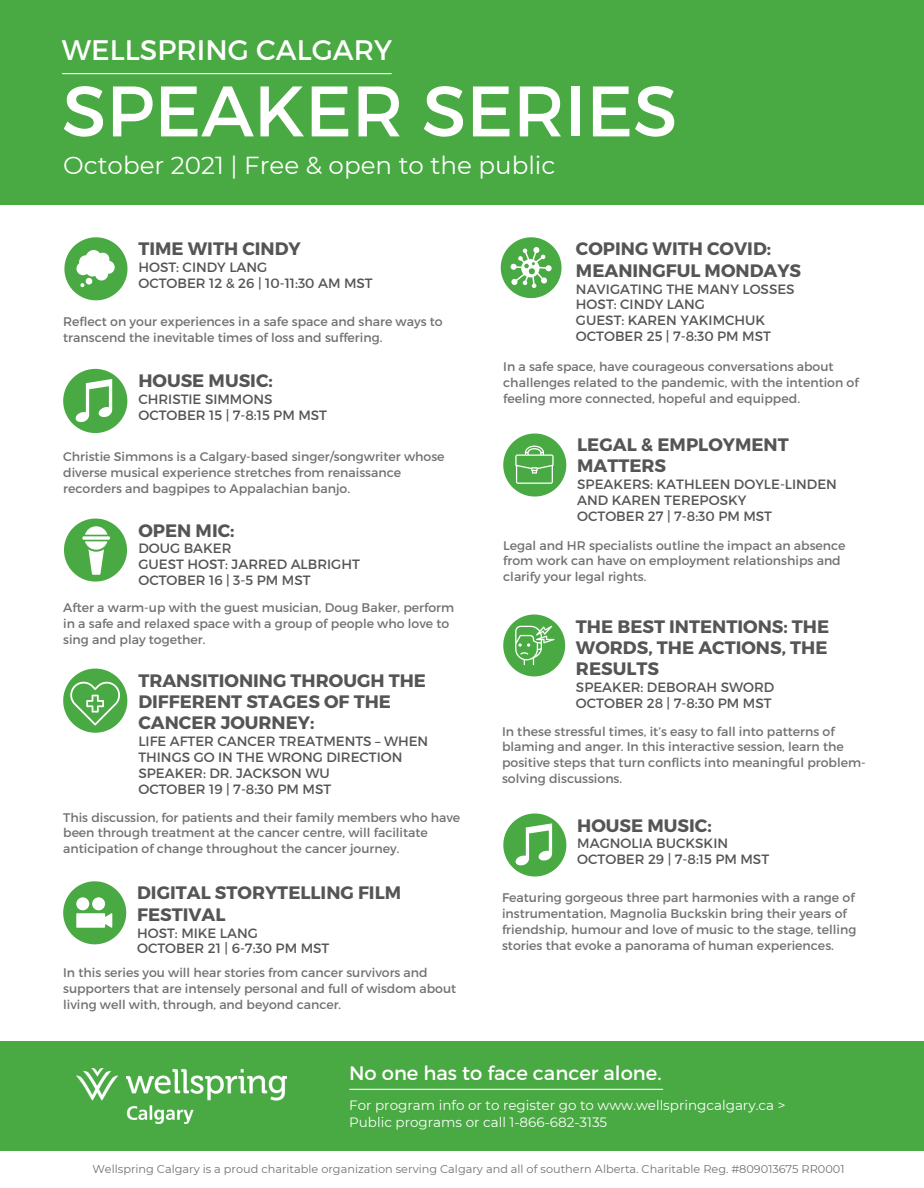
<style>
.page{position:relative;width:924px;height:1188px;background:#fff}
.page>*{position:absolute;margin:0;border:0;box-sizing:border-box;transform-origin:0 0}
.t1{font:71.4px "Montserrat";color:#fff}
.t2{font:28.2px "Montserrat";color:#fff}
.t3{font:24.6px "Montserrat";color:#fff}
.t4{font:19.5px "Montserrat";color:#fff}
.t5{font:700 18px/21.5px "Montserrat";color:#555}
.t6{font:13.5px/15.8px "Montserrat";color:#555}
.t7{font:13.5px/17px "Montserrat";color:#fff}
.t8{font:12.45px/15.8px "Montserrat";color:#717073}
.t9{font:11.25px "Montserrat";color:#717073}
</style>
<div class="page">
<div style="left:0;top:1041px;width:924px;height:109px;background:#49a942"></div>
<div style="left:0;top:0;width:924px;height:205px;background:#49a942"></div>
<hr style="left:63px;top:73px;width:328px;height:1px;background:#fff">
<hr style="left:350px;top:1089px;width:312px;height:1px;background:#fff">
<img style="left:76px;top:1069px;width:211px;height:55px">
<svg style="left:64px;top:519px;width:63px;height:63px"></svg>
<svg style="left:63px;top:369px;width:64px;height:64px"></svg>
<svg style="left:64px;top:237px;width:63px;height:63px"></svg>
<svg style="left:503px;top:434px;width:63px;height:63px"></svg>
<svg style="left:503px;top:615px;width:62px;height:61px"></svg>
<svg style="left:63px;top:881px;width:63px;height:63px"></svg>
<svg style="left:63px;top:669px;width:64px;height:64px"></svg>
<svg style="left:503px;top:813px;width:63px;height:64px"></svg>
<svg style="left:501px;top:237px;width:60px;height:61px"></svg>
<p class="t2" style="left:62px;top:32px;width:332px">WELLSPRING CALGARY</p>
<p class="t1" style="left:62px;top:65px;width:617px">SPEAKER SERIES</p>
<p class="t3" style="left:63px;top:150px;width:494px">October 2021 | Free &amp; open to the public</p>
<p class="t5" style="left:138px;top:237px;width:164px">TIME WITH CINDY</p>
<p class="t6" style="left:138px;top:259px;width:130px">HOST: CINDY LANG</p>
<p class="t6" style="left:138px;top:275px;width:236px">OCTOBER 12 &amp; 26 | 10-11:30 AM MST</p>
<p class="t8" style="left:63px;top:313px;width:381px">Reflect on your experiences in a safe space and share ways to transcend the inevitable times of loss and suffering.</p>
<p class="t5" style="left:576px;top:237px;width:227px">COPING WITH COVID:<br>MEANINGFUL MONDAYS</p>
<p class="t6" style="left:576px;top:280px;width:220px">NAVIGATING THE MANY LOSSES</p>
<p class="t6" style="left:576px;top:296px;width:130px">HOST: CINDY LANG</p>
<p class="t6" style="left:576px;top:312px;width:191px">GUEST: KAREN YAKIMCHUK</p>
<p class="t6" style="left:576px;top:328px;width:196px">OCTOBER 25 | 7-8:30 PM MST</p>
<p class="t8" style="left:503px;top:358px;width:357px">In a safe space, have courageous conversations about challenges related to the pandemic, with the intention of feeling more connected, hopeful and equipped.</p>
<p class="t5" style="left:138px;top:369px;width:136px">HOUSE MUSIC:</p>
<p class="t6" style="left:138px;top:390px;width:136px">CHRISTIE SIMMONS</p>
<p class="t6" style="left:138px;top:406px;width:190px">OCTOBER 15 | 7-8:15 PM MST</p>
<p class="t8" style="left:63px;top:448px;width:383px">Christie Simmons is a Calgary-based singer/songwriter whose diverse musical experience stretches from renaissance recorders and bagpipes to Appalachian banjo.</p>
<p class="t5" style="left:577px;top:433px;width:213px">LEGAL &amp; EMPLOYMENT<br>MATTERS</p>
<p class="t6" style="left:577px;top:476px;width:261px">SPEAKERS: KATHLEEN DOYLE-LINDEN<br>AND KAREN TEREPOSKY</p>
<p class="t6" style="left:577px;top:507px;width:196px">OCTOBER 27 | 7-8:30 PM MST</p>
<p class="t8" style="left:503px;top:537px;width:344px">Legal and HR specialists outline the impact an absence from work can have on employment relationships and clarify your legal rights.</p>
<p class="t5" style="left:576px;top:615px;width:255px;text-align:justify">THE BEST INTENTIONS: THE WORDS, THE ACTIONS, THE RESULTS</p>
<p class="t6" style="left:576px;top:679px;width:200px">SPEAKER: DEBORAH SWORD</p>
<p class="t6" style="left:576px;top:695px;width:197px">OCTOBER 28 | 7-8:30 PM MST</p>
<p class="t8" style="left:502px;top:723px;width:365px">In these stressful times, it’s easy to fall into patterns of blaming and anger. In this interactive session, learn the positive steps that turn conflicts into meaningful problem&shy;solving discussions.</p>
<p class="t5" style="left:138px;top:519px;width:98px">OPEN MIC:</p>
<p class="t6" style="left:138px;top:540px;width:95px">DOUG BAKER</p>
<p class="t6" style="left:138px;top:556px;width:223px">GUEST HOST: JARRED ALBRIGHT</p>
<p class="t6" style="left:138px;top:572px;width:174px">OCTOBER 16 | 3-5 PM MST</p>
<p class="t8" style="left:63px;top:599px;width:392px">After a warm-up with the guest musician, Doug Baker, perform in a safe and relaxed space with a group of people who love to sing and play together.</p>
<p class="t5" style="left:138px;top:669px;width:289px">TRANSITIONING THROUGH THE<br>DIFFERENT STAGES OF THE<br>CANCER JOURNEY:</p>
<p class="t6" style="left:138px;top:733px;width:291px">LIFE AFTER CANCER TREATMENTS – WHEN<br>THINGS GO IN THE WRONG DIRECTION</p>
<p class="t6" style="left:138px;top:764px;width:193px">SPEAKER: DR. JACKSON WU</p>
<p class="t6" style="left:138px;top:780px;width:194px">OCTOBER 19 | 7-8:30 PM MST</p>
<p class="t8" style="left:63px;top:809px;width:398px">This discussion, for patients and their family members who have been through treatment at the cancer centre, will facilitate anticipation of change throughout the cancer journey.</p>
<p class="t5" style="left:577px;top:813px;width:136px">HOUSE MUSIC:</p>
<p class="t6" style="left:577px;top:835px;width:152px">MAGNOLIA BUCKSKIN</p>
<p class="t6" style="left:577px;top:851px;width:193px">OCTOBER 29 | 7-8:15 PM MST</p>
<p class="t8" style="left:502px;top:889px;width:356px">Featuring gorgeous three part harmonies with a range of instrumentation, Magnolia Buckskin bring their years of friendship, humour and love of music to the stage, telling stories that evoke a panorama of human experiences.</p>
<p class="t5" style="left:137px;top:881px;width:265px">DIGITAL STORYTELLING FILM<br>FESTIVAL</p>
<p class="t6" style="left:137px;top:924px;width:122px">HOST: MIKE LANG</p>
<p class="t6" style="left:137px;top:940px;width:194px">OCTOBER 21 | 6-7:30 PM MST</p>
<p class="t8" style="left:63px;top:965px;width:394px">In this series you will hear stories from cancer survivors and supporters that are intensely personal and full of wisdom about living well with, through, and beyond cancer.</p>
<p class="t4" style="left:349px;top:1060px;width:314px">No one has to face cancer alone.</p>
<p class="t7" style="left:349px;top:1097px;width:438px">For program info or to register go to www.wellspringcalgary.ca &gt;<br>Public programs or call 1-866-682-3135</p>
<p class="t9" style="left:92px;top:1163px;width:753px">Wellspring Calgary is a proud charitable organization serving Calgary and all of southern Alberta. Charitable Reg. #809013675 RR0001</p>
</div>
